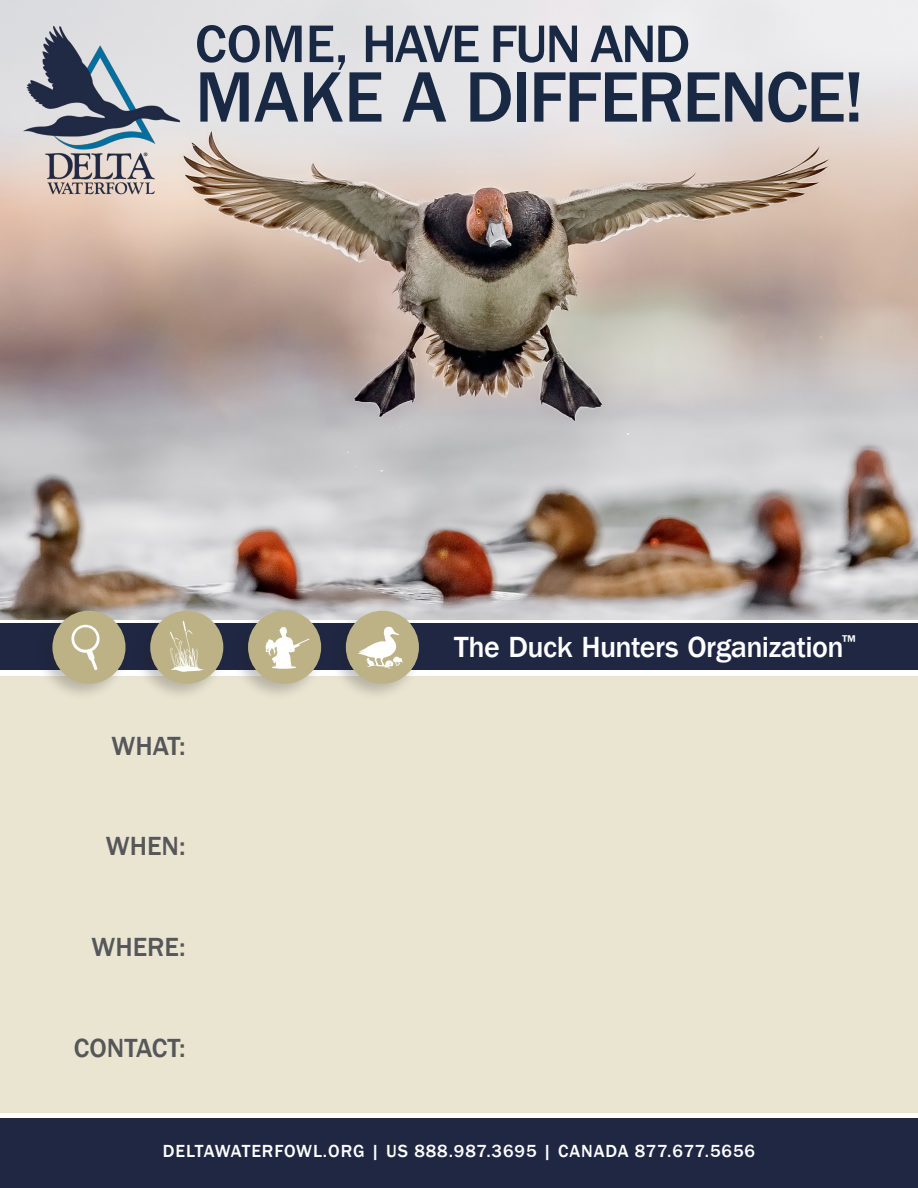
<style>
.page{position:relative;width:918px;height:1188px;background:#fff}
.page>*{position:absolute;margin:0;border:0;box-sizing:border-box;transform-origin:0 0}
.t1{font:500 73.95px "Franklin Gothic";letter-spacing:-.03em;color:#192944}
.t2{font:500 54.75px "Franklin Gothic";letter-spacing:-.04em;color:#192944}
.Kicker{font:500 30px "Franklin Gothic";letter-spacing:-.02em;color:#fff}
.t3{font:500 27px "Franklin Gothic";color:#56575a}
.t4{font:500 18px "Franklin Gothic";letter-spacing:.05em;color:#fff}
</style>
<div class="page">
<div style="left:0;top:676px;width:918px;height:436px;background:#eae5d1"></div>
<div style="left:0;top:1119px;width:918px;height:69px;background:#1f2743"></div>
<img style="left:0;top:0;width:918px;height:620px">
<div style="left:0;top:624px;width:918px;height:46px;background:#1f2743"></div>
<img style="left:18px;top:22px;width:167px;height:177px">
<div style="left:35px;top:606px;width:388px;height:95px;background:#231f20;opacity:.25"></div>
<div style="left:346px;top:611px;width:73px;height:73px;background:#bdb286;border-radius:50%"></div>
<svg style="left:358px;top:626px;width:45px;height:42px"></svg>
<div style="left:248px;top:611px;width:73px;height:73px;background:#bdb286;border-radius:50%"></div>
<svg style="left:266px;top:627px;width:43px;height:40px"></svg>
<hr style="left:272px;top:666px;width:24px;height:3px;background:#fff;border-radius:50%">
<div style="left:52px;top:611px;width:74px;height:73px;background:#bdb286;border-radius:50%"></div>
<svg style="left:71px;top:624px;width:29px;height:46px"></svg>
<div style="left:150px;top:611px;width:73px;height:73px;background:#bdb286;border-radius:50%"></div>
<svg style="left:170px;top:620px;width:34px;height:52px"></svg>
<p class="t2" style="left:195px;top:10px;width:497px">COME, HAVE FUN AND</p>
<p class="t1" style="left:195px;top:51px;width:670px">MAKE A DIFFERENCE!</p>
<p class="t3" style="left:112px;top:729px;width:76px">WHAT:</p>
<p class="t3" style="left:106px;top:830px;width:81px">WHEN:</p>
<p class="t3" style="left:92px;top:930px;width:96px">WHERE:</p>
<p class="t3" style="left:74px;top:1031px;width:113px">CONTACT:</p>
<p class="Kicker" style="left:454px;top:628px;width:403px">The Duck Hunters Organization<sup>™</sup></p>
<p class="t4" style="left:163px;top:1140px;width:594px">DELTAWATERFOWL.ORG | US 888.987.3695 | CANADA 877.677.5656</p>
</div>
